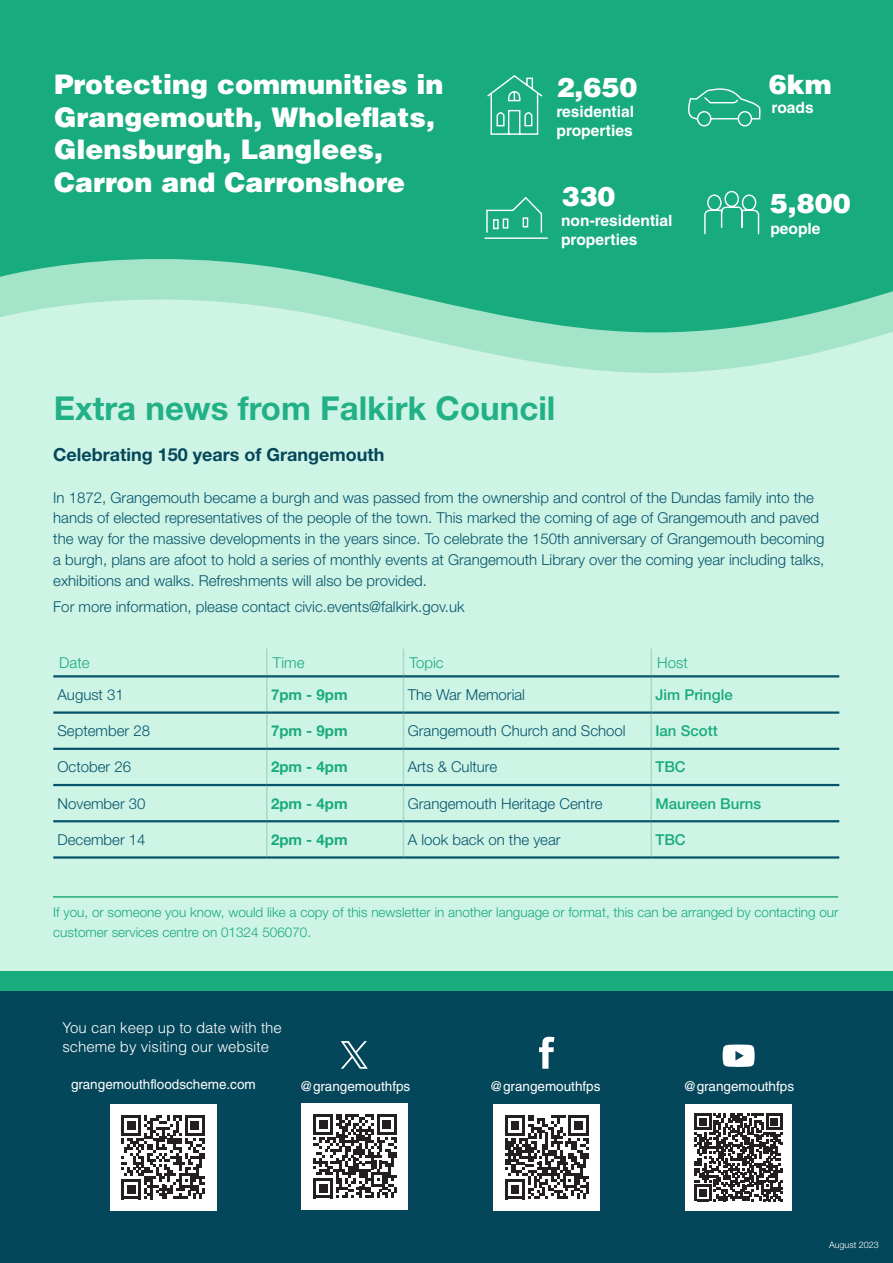
<style>
.page{position:relative;width:893px;height:1263px;background:#fff}
.page>*{position:absolute;margin:0;border:0;box-sizing:border-box;transform-origin:0 0}
.p_H2{font:700 33px "Helvetica Neue LT Std";color:#22b086}
.t1{font:900 27px/32.4px "Helvetica LT Std";color:#fff}
.p_H3_subtitle{font:700 18px "Helvetica Neue LT Std";color:#05475a}
.t2{font:700 15.6px/18.8px "Helvetica LT Std";color:#fff}
.p_H5{font:300 15px/20.7px "Helvetica Neue LT Std";color:#05546b}
.body_text{font:300 15px "Helvetica Neue LT Std";color:#05546b}
.t3{font:300 15px/19.5px "Helvetica LT Std";color:#fff}
.body_text-2{font:500 15px "Helvetica Neue LT Std";color:#18ab7d}
.body_text-3{font:700 15px "Helvetica Neue LT Std";color:#18ab7d}
.body_text-4{font:300 15px "Helvetica Neue LT Std";color:#18ab7d}
.p_H5-2{font:300 13.5px/20.7px "Helvetica Neue LT Std";color:#18ab7d}
.t4{font:13.5px "Helvetica LT Std";color:#fff}
.p_H5-3{font:300 9px "Helvetica Neue LT Std";color:#fff}
</style>
<div class="page">
<div style="left:0;top:295px;width:893px;height:681px;background:#cef4e6"></div>
<div style="left:0;top:981px;width:893px;height:282px;background:#05475a"></div>
<svg style="left:341px;top:1041px;width:27px;height:28px"></svg>
<svg style="left:0;top:0;width:893px;height:366px;background:#37b78e"></svg>
<svg style="left:539px;top:1037px;width:15px;height:32px"></svg>
<svg style="left:723px;top:1044px;width:32px;height:23px"></svg>
<div style="left:301px;top:1103px;width:107px;height:107px;background:#fff"></div>
<svg style="left:313px;top:1114px;width:84px;height:84px"></svg>
<div style="left:493px;top:1104px;width:107px;height:107px;background:#fff"></div>
<svg style="left:505px;top:1115px;width:84px;height:84px"></svg>
<div style="left:685px;top:1104px;width:107px;height:107px;background:#fff"></div>
<svg style="left:695px;top:1113px;width:87px;height:88px"></svg>
<div style="left:110px;top:1104px;width:106px;height:107px;background:#fff"></div>
<svg style="left:121px;top:1115px;width:84px;height:84px"></svg>
<div style="left:0;top:972px;width:893px;height:19px;background:#18ab7d"></div>
<svg style="left:486px;top:74px;width:58px;height:62px;background:#3bb790"></svg>
<svg style="left:703px;top:190px;width:57px;height:45px;background:#39b78f"></svg>
<svg style="left:484px;top:196px;width:64px;height:44px;background:#34b58d"></svg>
<svg style="left:686px;top:88px;width:75px;height:39px;background:#36b58d"></svg>
<hr style="left:53px;top:896px;width:785px;height:2px;background:#28ab7c">
<hr style="left:266px;top:677px;width:2px;height:34px;background:#a8d9c5">
<hr style="left:403px;top:677px;width:1px;height:34px;background:#a8d9c5">
<hr style="left:650px;top:677px;width:2px;height:34px;background:#a8d9c5">
<hr style="left:266px;top:714px;width:2px;height:34px;background:#a8d9c5">
<hr style="left:403px;top:714px;width:1px;height:34px;background:#a8d9c5">
<hr style="left:650px;top:714px;width:2px;height:34px;background:#a8d9c5">
<hr style="left:266px;top:750px;width:2px;height:34px;background:#a8d9c5">
<hr style="left:403px;top:750px;width:1px;height:34px;background:#a8d9c5">
<hr style="left:650px;top:750px;width:2px;height:34px;background:#a8d9c5">
<hr style="left:266px;top:786px;width:2px;height:34px;background:#a8d9c5">
<hr style="left:403px;top:786px;width:1px;height:34px;background:#a8d9c5">
<hr style="left:650px;top:786px;width:2px;height:34px;background:#a8d9c5">
<hr style="left:266px;top:822px;width:2px;height:34px;background:#a8d9c5">
<hr style="left:403px;top:822px;width:1px;height:34px;background:#a8d9c5">
<hr style="left:650px;top:822px;width:2px;height:34px;background:#a8d9c5">
<hr style="left:53px;top:711px;width:214px;height:3px;background:#05546b">
<hr style="left:267px;top:711px;width:136px;height:3px;background:#05546b">
<hr style="left:403px;top:711px;width:248px;height:3px;background:#05546b">
<hr style="left:651px;top:711px;width:188px;height:3px;background:#05546b">
<hr style="left:53px;top:748px;width:214px;height:2px;background:#05546b">
<hr style="left:267px;top:748px;width:136px;height:2px;background:#05546b">
<hr style="left:403px;top:748px;width:248px;height:2px;background:#05546b">
<hr style="left:651px;top:748px;width:188px;height:2px;background:#05546b">
<hr style="left:53px;top:784px;width:214px;height:2px;background:#05546b">
<hr style="left:267px;top:784px;width:136px;height:2px;background:#05546b">
<hr style="left:403px;top:784px;width:248px;height:2px;background:#05546b">
<hr style="left:651px;top:784px;width:188px;height:2px;background:#05546b">
<hr style="left:53px;top:820px;width:214px;height:2px;background:#05546b">
<hr style="left:267px;top:820px;width:136px;height:2px;background:#05546b">
<hr style="left:403px;top:820px;width:248px;height:2px;background:#05546b">
<hr style="left:651px;top:820px;width:188px;height:2px;background:#05546b">
<hr style="left:53px;top:856px;width:214px;height:3px;background:#05546b">
<hr style="left:267px;top:856px;width:136px;height:3px;background:#05546b">
<hr style="left:403px;top:856px;width:248px;height:3px;background:#05546b">
<hr style="left:651px;top:856px;width:188px;height:3px;background:#05546b">
<hr style="left:266px;top:649px;width:2px;height:26px;background:#a8d9c5">
<svg style="left:403px;top:649px;width:1px;height:26px"></svg>
<hr style="left:650px;top:649px;width:2px;height:26px;background:#a8d9c5">
<hr style="left:53px;top:675px;width:214px;height:2px;background:#05546b">
<hr style="left:267px;top:675px;width:136px;height:2px;background:#05546b">
<hr style="left:403px;top:675px;width:248px;height:2px;background:#05546b">
<hr style="left:651px;top:675px;width:188px;height:2px;background:#05546b">
<p class="t1" style="left:54px;top:68px;width:391px">Protecting communities in<br>Grangemouth, Wholeflats,<br>Glensburgh, Langlees,<br>Carron and Carronshore</p>
<p class="t1" style="left:557px;top:71px;width:82px">2,650</p>
<p class="t2" style="left:556px;top:102px;width:79px">residential properties</p>
<p class="t1" style="left:562px;top:180px;width:55px">330</p>
<p class="t2" style="left:561px;top:211px;width:113px">non-residential properties</p>
<p class="p_H2" style="left:54px;top:388px;width:503px">Extra news from Falkirk Council</p>
<p class="t1" style="left:769px;top:68px;width:64px">6km</p>
<p class="t2" style="left:772px;top:98px;width:44px">roads</p>
<p class="t1" style="left:770px;top:186px;width:82px">5,800</p>
<p class="t2" style="left:770px;top:219px;width:52px">people</p>
<p class="p_H3_subtitle" style="left:53px;top:444px;width:333px">Celebrating 150 years of Grangemouth</p>
<p class="p_H5" style="left:53px;top:487px;width:773px">In 1872, Grangemouth became a burgh and was passed from the ownership and control of the Dundas family into the hands of elected representatives of the people of the town. This marked the coming of age of Grangemouth and paved the way for the massive developments in the years since. To celebrate the 150th anniversary of Grangemouth becoming a burgh, plans are afoot to hold a series of monthly events at Grangemouth Library over the coming year including talks, exhibitions and walks. Refreshments will also be provided.</p>
<p class="p_H5" style="left:53px;top:596px;width:413px">For more information, please contact civic.events@falkirk.gov.uk</p>
<p class="body_text-4" style="left:59px;top:653px;width:32px">Date</p>
<p class="body_text-4" style="left:273px;top:653px;width:33px">Time</p>
<p class="body_text-4" style="left:409px;top:653px;width:36px">Topic</p>
<p class="body_text-4" style="left:657px;top:653px;width:32px">Host</p>
<p class="body_text" style="left:58px;top:685px;width:68px">August 31</p>
<p class="body_text-3" style="left:271px;top:685px;width:78px">7pm - 9pm</p>
<p class="body_text" style="left:408px;top:685px;width:119px">The War Memorial</p>
<p class="body_text-2" style="left:655px;top:685px;width:79px">Jim Pringle</p>
<p class="body_text" style="left:58px;top:721px;width:94px">September 28</p>
<p class="body_text-3" style="left:271px;top:721px;width:78px">7pm - 9pm</p>
<p class="body_text" style="left:408px;top:721px;width:219px">Grangemouth Church and School</p>
<p class="body_text-2" style="left:655px;top:722px;width:64px">Ian Scott</p>
<p class="body_text" style="left:58px;top:758px;width:75px">October 26</p>
<p class="body_text-3" style="left:271px;top:758px;width:78px">2pm - 4pm</p>
<p class="body_text" style="left:408px;top:758px;width:91px">Arts &amp; Culture</p>
<p class="body_text-2" style="left:655px;top:758px;width:32px">TBC</p>
<p class="body_text" style="left:58px;top:794px;width:90px">November 30</p>
<p class="body_text-3" style="left:271px;top:794px;width:78px">2pm - 4pm</p>
<p class="body_text" style="left:408px;top:794px;width:196px">Grangemouth Heritage Centre</p>
<p class="body_text-2" style="left:655px;top:794px;width:107px">Maureen Burns</p>
<p class="body_text" style="left:58px;top:830px;width:90px">December 14</p>
<p class="body_text-3" style="left:271px;top:830px;width:78px">2pm - 4pm</p>
<p class="body_text" style="left:408px;top:830px;width:154px">A look back on the year</p>
<p class="body_text-2" style="left:655px;top:830px;width:32px">TBC</p>
<p class="p_H5-2" style="left:53px;top:901px;width:787px">If you, or someone you know, would like a copy of this newsletter in another language or format, this can be arranged by contacting our customer services centre on 01324 506070.</p>
<p class="t3" style="left:62px;top:1017px;width:221px">You can keep up to date with the scheme by visiting our website</p>
<p class="t4" style="left:71px;top:1076px;width:186px">grangemouthfloodscheme.com</p>
<p class="t4" style="left:299px;top:1078px;width:112px">@grangemouthfps</p>
<p class="t4" style="left:490px;top:1078px;width:112px">@grangemouthfps</p>
<p class="t4" style="left:683px;top:1078px;width:112px">@grangemouthfps</p>
<p class="p_H5-3" style="left:829px;top:1239px;width:51px">August 2023</p>
</div>
